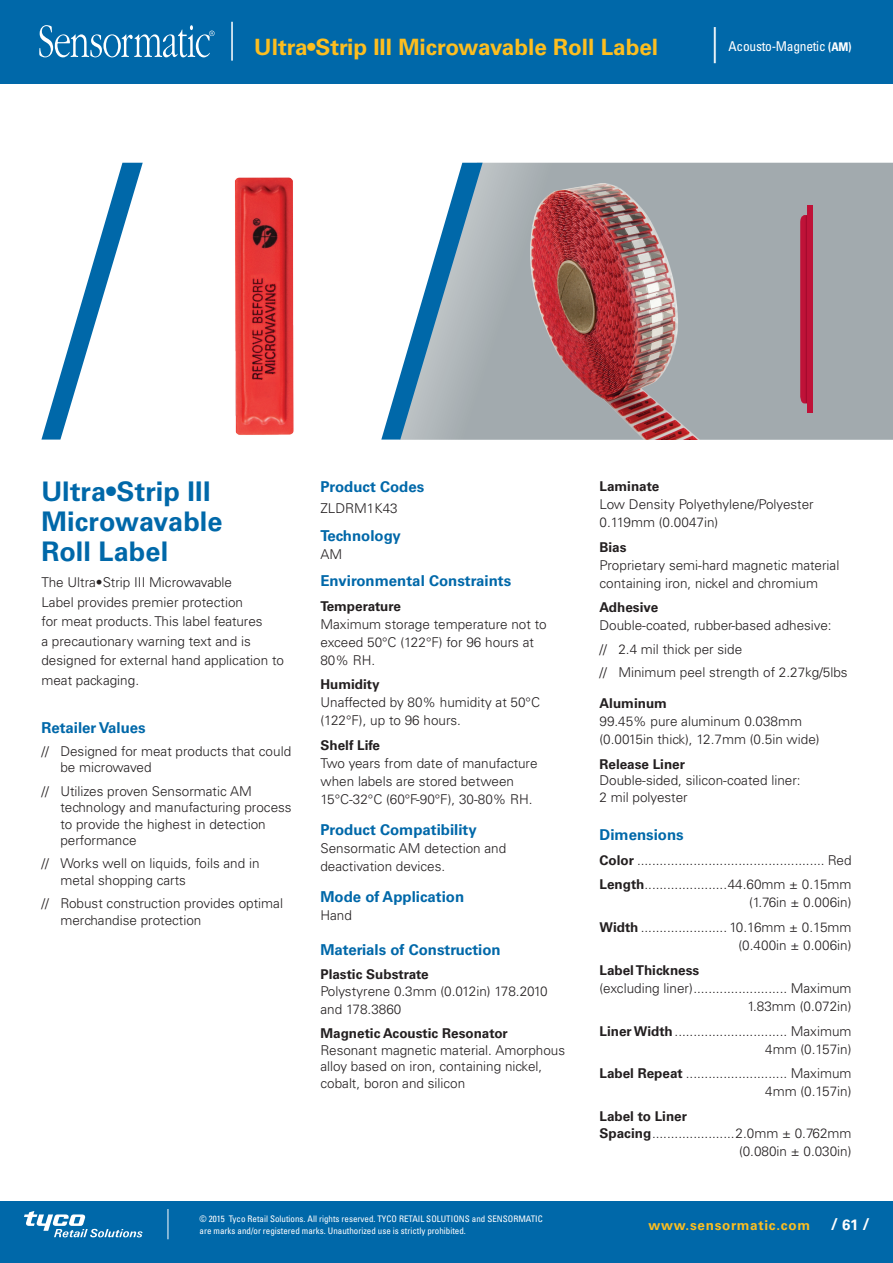
<style>
.page{position:relative;width:893px;height:1263px;background:#fff}
.page>*{position:absolute;margin:0;border:0;box-sizing:border-box;transform-origin:0 0}
.t1{font:700 27px/30px "Univers LT Std";letter-spacing:.005em;color:#0068a9}
.t2{font:700 22.5px "Univers LT Std";color:#fdbe1f}
.t3{font:700 16.5px "Univers LT Std";color:#fff}
.t4{font:700 15px "Univers LT Std";color:#0068a9}
.t5{font:300 13.5px/18px "Univers LT Std";color:#231f20}
.t6{font:700 13.5px "Univers LT Std";color:#231f20}
.t7{font:condensed 13.5px "Univers LT Std";letter-spacing:-.02em;color:#fff}
.t8{font:700 13.5px "Univers LT Std";letter-spacing:.055em;color:#fdbe1f}
.t9{font:condensed 9px/12px "Univers LT Std";color:#fff}
.s1{font-weight:100;font-stretch:ultra-condensed;font-size:49.5px;color:#fff}
.s2{font-weight:700;font-size:12px}
.s3{font-weight:700}
.s4{font-size:15px}
</style>
<div class="page">
<div style="left:0;top:1201px;width:893px;height:62px;background:#0068a9"></div>
<svg style="left:24px;top:1211px;width:118px;height:26px"></svg>
<hr style="left:168px;top:1209px;width:1px;height:30px;background:#fff">
<div style="left:0;top:0;width:893px;height:83px;background:#0068a9"></div>
<svg style="left:39px;top:25px;width:176px;height:32px"></svg>
<hr style="left:231px;top:22px;width:2px;height:39px;background:#fff">
<div style="left:483px;top:163px;width:410px;height:277px;background:#a2aaae"></div>
<svg style="left:381px;top:163px;width:102px;height:277px"></svg>
<svg style="left:41px;top:163px;width:102px;height:277px"></svg>
<img style="left:235px;top:177px;width:59px;height:258px">
<svg style="left:800px;top:206px;width:12px;height:207px;background:#ba1c3f"></svg>
<img style="left:511px;top:169px;width:209px;height:271px">
<h2 class="t2" style="left:254px;top:33px;width:468px">Ultra•Strip III Microwavable Roll Label <span class="s1">|</span></h2>
<p class="t7" style="left:729px;top:38px;width:124px">Acousto-Magnetic <span class="s2">(AM)</span></p>
<h1 class="t1" style="left:41px;top:477px;width:183px">Ultra•Strip III<br>Microwavable<br>Roll Label</h1>
<p class="t5" style="left:41px;top:573px;width:244px;line-height:19.5px">The Ultra•Strip III Microwavable<br>Label provides premier protection<br>for meat products. This label features<br>a precautionary warning text and is designed for external hand application to meat packaging.</p>
<p class="t4" style="left:41px;top:719px;width:106px">Retailer Values</p>
<p class="t5" style="left:60px;top:743px;width:232px;line-height:16.5px;text-indent:-19px">// Designed for meat products that could be microwaved</p>
<p class="t5" style="left:60px;top:783px;width:233px;line-height:16.5px;text-indent:-19px">// Utilizes proven Sensormatic AM technology and manufacturing process to provide the highest in detection performance</p>
<p class="t5" style="left:60px;top:855px;width:201px;line-height:16.5px;text-indent:-19px">// Works well on liquids, foils and in metal shopping carts</p>
<p class="t5" style="left:60px;top:895px;width:224px;line-height:16.5px;text-indent:-19px">// Robust construction provides optimal merchandise protection</p>
<p class="t4" style="left:320px;top:478px;width:105px">Product Codes</p>
<p class="t5" style="left:320px;top:499px;width:79px">ZLDRM1K43</p>
<p class="t4" style="left:320px;top:527px;width:82px">Technology</p>
<p class="t5" style="left:320px;top:545px;width:23px">AM</p>
<p class="t4" style="left:320px;top:572px;width:192px">Environmental Constraints</p>
<p class="t6" style="left:320px;top:598px;width:82px">Temperature</p>
<p class="t5" style="left:320px;top:615px;width:228px">Maximum storage temperature not to exceed 50°C (122°F) for 96 hours at<br>80% RH.</p>
<p class="t6" style="left:320px;top:676px;width:61px">Humidity</p>
<p class="t5" style="left:320px;top:693px;width:221px">Unaffected by 80% humidity at 50°C (122°F), up to 96 hours.</p>
<p class="t6" style="left:320px;top:737px;width:61px">Shelf Life</p>
<p class="t5" style="left:320px;top:754px;width:219px">Two years from date of manufacture when labels are stored between<br>15°C-32°C (60°F-90°F), 30-80% RH.</p>
<p class="t4" style="left:320px;top:821px;width:158px">Product Compatibility</p>
<p class="t5" style="left:320px;top:839px;width:187px">Sensormatic AM detection and deactivation devices.</p>
<p class="t4" style="left:320px;top:888px;width:145px">Mode of Application</p>
<p class="t5" style="left:320px;top:906px;width:33px">Hand</p>
<p class="t4" style="left:320px;top:940px;width:182px">Materials of Construction</p>
<p class="t6" style="left:320px;top:967px;width:110px">Plastic Substrate</p>
<p class="t5" style="left:320px;top:982px;width:229px">Polystyrene 0.3mm (0.012in) 178.2010 and 178.3860</p>
<p class="t6" style="left:320px;top:1026px;width:189px">Magnetic Acoustic Resonator</p>
<p class="t5" style="left:320px;top:1042px;width:246px;line-height:16.5px">Resonant magnetic material. Amorphous alloy based on iron, containing nickel, cobalt, boron and silicon</p>
<p class="t9" style="left:199px;top:1213px;width:345px">© 2015 Tyco Retail Solutions. All rights reserved. TYCO RETAIL SOLUTIONS and SENSORMATIC are marks and/or registered marks. Unauthorized use is strictly prohibited.</p>
<p class="t6" style="left:599px;top:478px;width:61px">Laminate</p>
<p class="t5" style="left:599px;top:495px;width:216px">Low Density Polyethylene/Polyester<br>0.119mm (0.0047in)</p>
<p class="t6" style="left:599px;top:539px;width:29px">Bias</p>
<p class="t5" style="left:599px;top:556px;width:241px">Proprietary semi-hard magnetic material containing iron, nickel and chromium</p>
<p class="t6" style="left:599px;top:600px;width:60px">Adhesive</p>
<p class="t5" style="left:599px;top:614px;width:250px;line-height:23.2px">Double-coated, rubber-based adhesive:<br>// 2.4 mil thick per side<br>// Minimum peel strength of 2.27kg/5lbs</p>
<p class="t6" style="left:599px;top:695px;width:69px">Aluminum</p>
<p class="t5" style="left:599px;top:712px;width:222px">99.45% pure aluminum 0.038mm (0.0015in thick), 12.7mm (0.5in wide)</p>
<p class="t6" style="left:599px;top:756px;width:87px">Release Liner</p>
<p class="t5" style="left:599px;top:772px;width:203px;line-height:16.5px">Double-sided, silicon-coated liner:<br>2 mil polyester</p>
<p class="t4" style="left:599px;top:826px;width:86px">Dimensions</p>
<p class="t5" style="left:599px;top:847px;width:254px;line-height:24.8px"><span class="s3">Color</span> .................................................. Red<br><span class="s3">Length</span>......................44.60mm ± 0.15mm</p>
<p class="t5" style="left:599px;top:890px;width:254px;line-height:24.8px;text-align:right">(1.76in ± 0.006in)<br><span class="s3">Width</span> ....................... 10.16mm ± 0.15mm</p>
<p class="t5" style="left:738px;top:936px;width:115px">(0.400in ± 0.006in)</p>
<p class="t6" style="left:599px;top:962px;width:101px">Label Thickness</p>
<p class="t5" style="left:599px;top:979px;width:254px;text-align:right">(excluding liner)......................... Maximum<br>1.83mm (0.072in)</p>
<p class="t5" style="left:599px;top:1022px;width:254px;text-align:right"><span class="s3">Liner Width</span>.............................. Maximum<br>4mm (0.157in)</p>
<p class="t5" style="left:599px;top:1064px;width:254px;text-align:right"><span class="s3">Label Repeat</span> ........................... Maximum<br>4mm (0.157in)</p>
<p class="t6" style="left:599px;top:1108px;width:89px">Label to Liner</p>
<p class="t5" style="left:599px;top:1124px;width:254px"><span class="s3">Spacing</span>......................2.0mm ± 0.762mm</p>
<p class="t5" style="left:739px;top:1142px;width:114px">(0.080in ± 0.030in)</p>
<p class="t8" style="left:648px;top:1217px;width:163px">www.sensormatic.com</p>
<p class="t3" style="left:831px;top:1214px;width:40px">/ <span class="s4">61</span> /</p>
</div>
